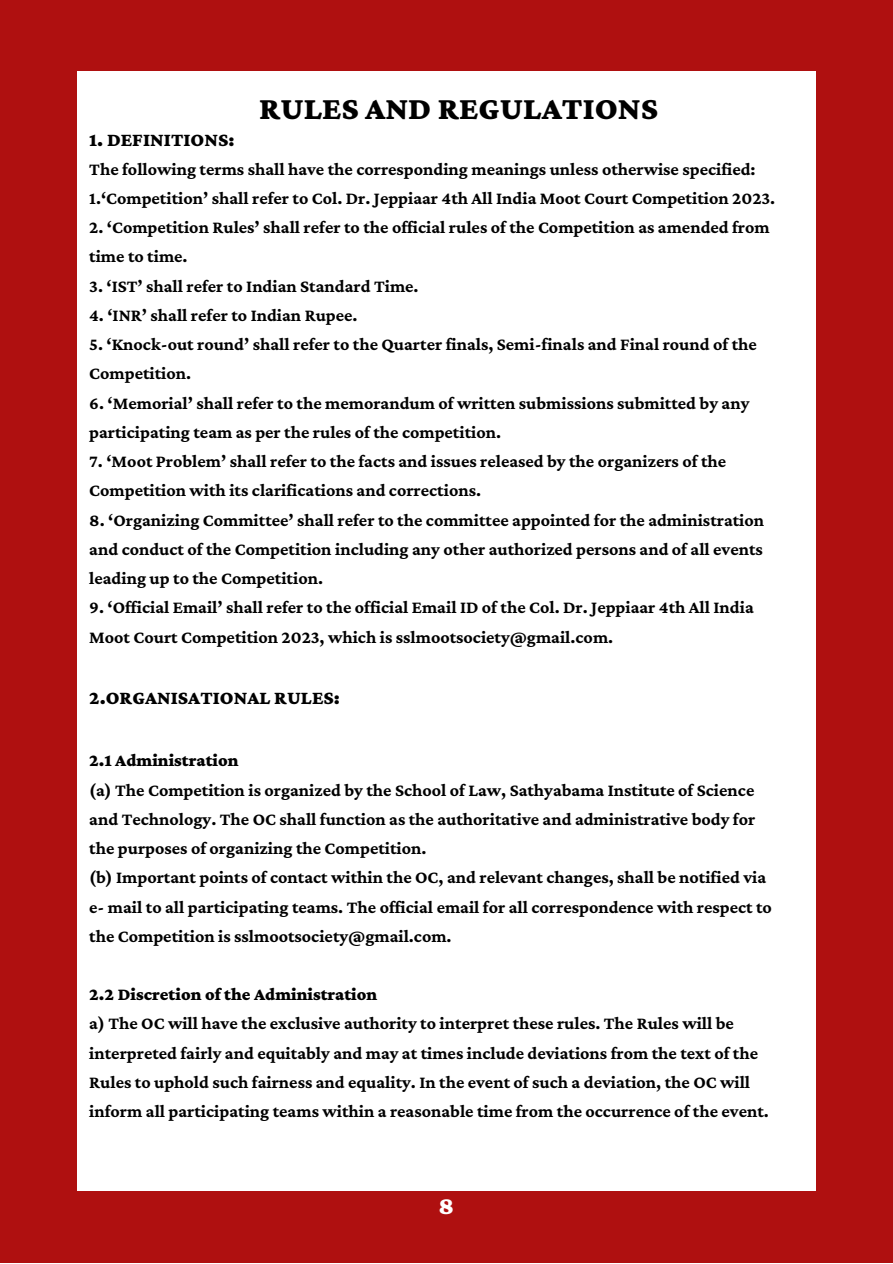
<style>
.page{position:relative;width:893px;height:1264px;background:#fff}
.page>*{position:absolute;margin:0;border:0;box-sizing:border-box;transform-origin:0 0}
.t1{font:900 32.7px "Crimson Pro";color:#000}
.t2{font:900 25.35px "Crimson Pro";color:#fff}
.t3{font:900 19.5px "Crimson Pro";color:#000}
.t4{font:700 18px/29.2px "Crimson Pro";color:#000}
.t5{font:900 18px "Crimson Pro";color:#000}
</style>
<div class="page">
<div style="left:0;top:0;width:892px;height:1262px;background:#af1010"></div>
<div style="left:77px;top:71px;width:738px;height:1119px;background:#fff"></div>
<h1 class="t1" style="left:259px;top:89px;width:400px">RULES AND REGULATIONS</h1>
<p class="t3" style="left:89px;top:128px;width:147px">1. DEFINITIONS:</p>
<p class="t4" style="left:89px;top:154px;width:687px">The following terms shall have the corresponding meanings unless otherwise specified:<br>1.‘Competition’ shall refer to Col. Dr. Jeppiaar 4th All India Moot Court Competition 2023.</p>
<p class="t4" style="left:89px;top:212px;width:682px">2. ‘Competition Rules’ shall refer to the official rules of the Competition as amended from time to time.</p>
<p class="t4" style="left:89px;top:271px;width:331px">3. ‘IST’ shall refer to Indian Standard Time.</p>
<p class="t4" style="left:89px;top:300px;width:270px">4. ‘INR’ shall refer to Indian Rupee.</p>
<p class="t4" style="left:89px;top:329px;width:669px">5. ‘Knock-out round’ shall refer to the Quarter finals, Semi-finals and Final round of the<br>Competition.</p>
<p class="t4" style="left:89px;top:388px;width:661px">6. ‘Memorial’ shall refer to the memorandum of written submissions submitted by any participating team as per the rules of the competition.</p>
<p class="t4" style="left:89px;top:446px;width:638px">7. ‘Moot Problem’ shall refer to the facts and issues released by the organizers of the<br>Competition with its clarifications and corrections.</p>
<p class="t4" style="left:89px;top:505px;width:676px;text-align:justify">8. ‘Organizing Committee’ shall refer to the committee appointed for the administration and conduct of the Competition including any other authorized persons and of all events leading up to the Competition.</p>
<p class="t4" style="left:89px;top:592px;width:666px">9. ‘Official Email’ shall refer to the official Email ID of the Col. Dr. Jeppiaar 4th All India<br>Moot Court Competition 2023, which is sslmootsociety@gmail.com.</p>
<p class="t3" style="left:89px;top:687px;width:252px">2.ORGANISATIONAL RULES:</p>
<p class="t5" style="left:89px;top:750px;width:151px">2.1 Administration</p>
<p class="t4" style="left:89px;top:774px;width:684px">(a) The Competition is organized by the School of Law, Sathyabama Institute of Science and Technology. The OC shall function as the authoritative and administrative body for the purposes of organizing the Competition.<br>(b) Important points of contact within the OC, and relevant changes, shall be notified via e- mail to all participating teams. The official email for all correspondence with respect to the Competition is sslmootsociety@gmail.com.</p>
<p class="t5" style="left:89px;top:984px;width:289px">2.2 Discretion of the Administration</p>
<p class="t4" style="left:89px;top:1008px;width:681px">a) The OC will have the exclusive authority to interpret these rules. The Rules will be interpreted fairly and equitably and may at times include deviations from the text of the Rules to uphold such fairness and equality. In the event of such a deviation, the OC will inform all participating teams within a reasonable time from the occurrence of the event.</p>
<h2 class="t2" style="left:438px;top:1191px;width:17px">8</h2>
</div>
